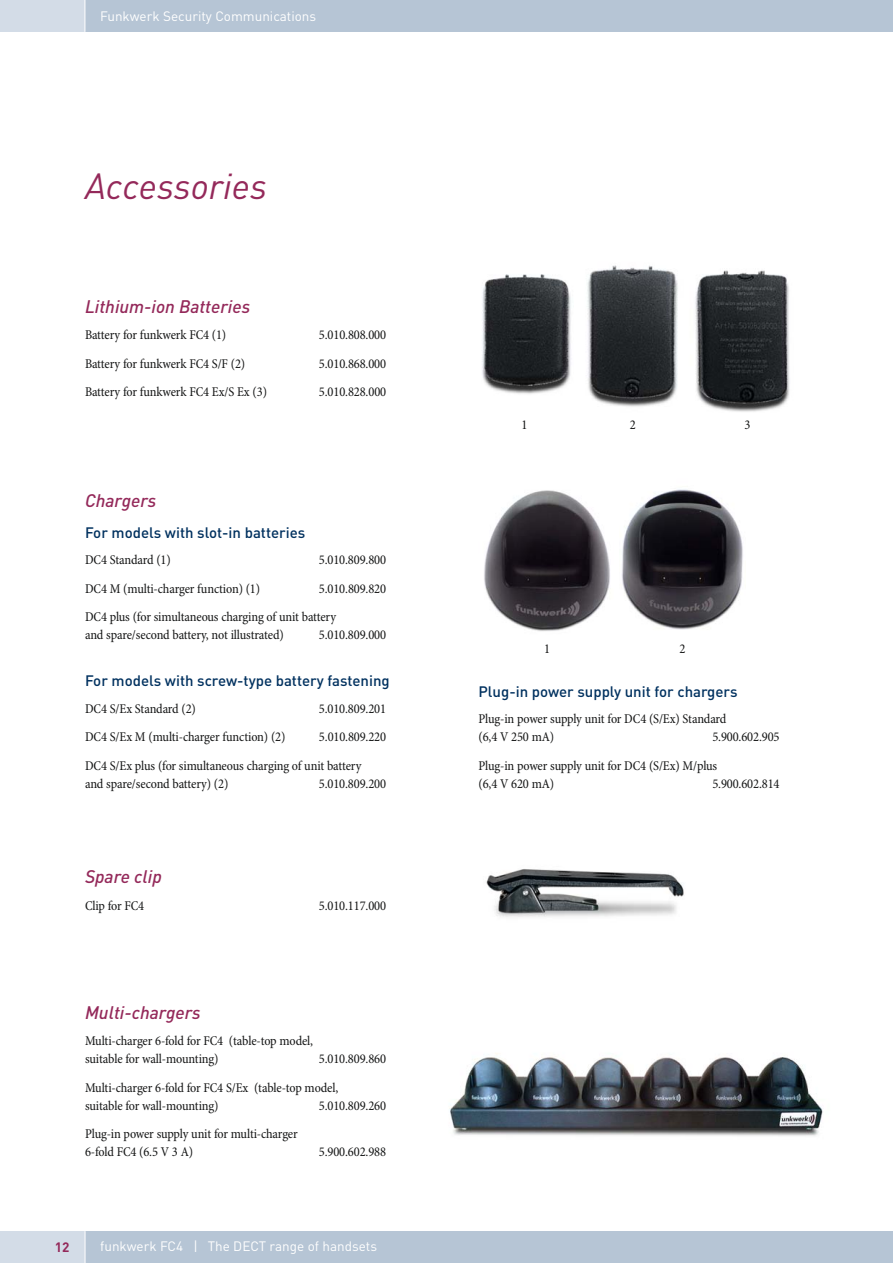
<style>
.page{position:relative;width:893px;height:1263px;background:#fff}
.page>*{position:absolute;margin:0;border:0;box-sizing:border-box;transform-origin:0 0}
.t1{font:italic 36px "DIN";color:#94295a}
.t2{font:italic 500 18px "DIN";color:#94295a}
.t3{font:500 15px "DIN";color:#00315f}
.t4{font:condensed 13.5px/28.7px "Minion Pro";letter-spacing:-.01em;color:#151616}
.t5{font:13.5px "DIN";color:#fff}
.t6{font:700 13.5px "DIN";color:#94295a}
</style>
<div class="page">
<img style="left:486px;top:869px;width:198px;height:48px">
<img style="left:449px;top:1053px;width:374px;height:83px">
<img style="left:484px;top:490px;width:126px;height:141px">
<img style="left:622px;top:489px;width:121px;height:141px">
<img style="left:482px;top:265px;width:308px;height:147px">
<div style="left:0;top:0;width:893px;height:32px;background:#b6c5d5"></div>
<div style="left:0;top:0;width:85px;height:32px;background:#d3dce7"></div>
<hr style="left:85px;top:0;width:1px;height:32px;background:#fff">
<div style="left:0;top:1231px;width:893px;height:32px;background:#b6c5d5"></div>
<div style="left:0;top:1231px;width:85px;height:32px;background:#d3dce7"></div>
<hr style="left:85px;top:1231px;width:1px;height:32px;background:#fff">
<p class="t5" style="left:100px;top:11px;width:218px">Funkwerk Security Communications</p>
<h1 class="t1" style="left:85px;top:174px;width:183px">Accessories</h1>
<h2 class="t2" style="left:85px;top:300px;width:167px">Lithium-ion Batteries</h2>
<p class="t4" style="left:85px;top:322px;width:143px">Battery for funkwerk FC4 (1)</p>
<p class="t4" style="left:319px;top:322px;width:69px">5.010.808.000</p>
<p class="t4" style="left:85px;top:350px;width:162px">Battery for funkwerk FC4 S/F (2)</p>
<p class="t4" style="left:319px;top:350px;width:69px">5.010.868.000</p>
<p class="t4" style="left:85px;top:379px;width:183px">Battery for funkwerk FC4 Ex/S Ex (3)</p>
<p class="t4" style="left:319px;top:379px;width:69px">5.010.828.000</p>
<h2 class="t2" style="left:85px;top:494px;width:73px">Chargers</h2>
<p class="t3" style="left:85px;top:527px;width:222px">For models with slot-in batteries</p>
<p class="t4" style="left:85px;top:547px;width:87px">DC4 Standard (1)</p>
<p class="t4" style="left:319px;top:547px;width:69px">5.010.809.800</p>
<p class="t4" style="left:85px;top:575px;width:177px">DC4 M (multi-charger function) (1)</p>
<p class="t4" style="left:85px;top:575px;width:303px;text-indent:234px">5.010.809.820<br>DC4 plus (for simultaneous charging of unit battery</p>
<p class="t4" style="left:85px;top:622px;width:200px">and spare/second battery, not illustrated)</p>
<p class="t4" style="left:319px;top:622px;width:69px">5.010.809.000</p>
<p class="t3" style="left:85px;top:675px;width:306px">For models with screw-type battery fastening</p>
<p class="t4" style="left:85px;top:695px;width:112px">DC4 S/Ex Standard (2)</p>
<p class="t4" style="left:319px;top:695px;width:69px">5.010.809.201</p>
<p class="t4" style="left:85px;top:724px;width:202px">DC4 S/Ex M (multi-charger function) (2)</p>
<p class="t4" style="left:85px;top:724px;width:303px;text-indent:234px">5.010.809.220<br>DC4 S/Ex plus (for simultaneous charging of unit battery</p>
<p class="t4" style="left:85px;top:770px;width:145px">and spare/second battery) (2)</p>
<p class="t4" style="left:319px;top:770px;width:69px">5.010.809.200</p>
<h2 class="t2" style="left:85px;top:870px;width:78px">Spare clip</h2>
<p class="t4" style="left:85px;top:892px;width:61px">Clip for FC4</p>
<p class="t4" style="left:319px;top:892px;width:69px">5.010.117.000</p>
<h2 class="t2" style="left:85px;top:1006px;width:117px">Multi-chargers</h2>
<p class="t4" style="left:85px;top:1033px;width:230px;line-height:18px">Multi-charger 6-fold for FC4 (table-top model, suitable for wall-mounting)</p>
<p class="t4" style="left:85px;top:1045px;width:302px;text-indent:234px">5.010.809.860<br>Multi-charger 6-fold for FC4 S/Ex (table-top model,</p>
<p class="t4" style="left:85px;top:1092px;width:135px">suitable for wall-mounting)</p>
<p class="t4" style="left:319px;top:1092px;width:69px">5.010.809.260</p>
<p class="t4" style="left:85px;top:1126px;width:214px;line-height:18px">Plug-in power supply unit for multi-charger<br>6-fold FC4 (6.5 V 3 A)</p>
<p class="t4" style="left:319px;top:1139px;width:69px">5.900.602.988</p>
<p class="t6" style="left:55px;top:1242px;width:16px">12</p>
<p class="t5" style="left:100px;top:1242px;width:278px">funkwerk FC4 | The DECT range of handsets</p>
<p class="t4" style="left:521px;top:411px;width:7px">1</p>
<p class="t4" style="left:630px;top:411px;width:7px">2</p>
<p class="t4" style="left:744px;top:411px;width:7px">3</p>
<p class="t4" style="left:544px;top:635px;width:7px">1</p>
<p class="t4" style="left:679px;top:635px;width:7px">2</p>
<p class="t3" style="left:478px;top:686px;width:260px">Plug-in power supply unit for chargers</p>
<p class="t4" style="left:478px;top:711px;width:249px;line-height:18px">Plug-in power supply unit for DC4 (S/Ex) Standard (6,4 V 250 mA)</p>
<p class="t4" style="left:478px;top:723px;width:303px;text-indent:234px">5.900.602.905<br>Plug-in power supply unit for DC4 (S/Ex) M/plus</p>
<p class="t4" style="left:478px;top:770px;width:77px">(6,4 V 620 mA)</p>
<p class="t4" style="left:712px;top:770px;width:69px">5.900.602.814</p>
</div>
